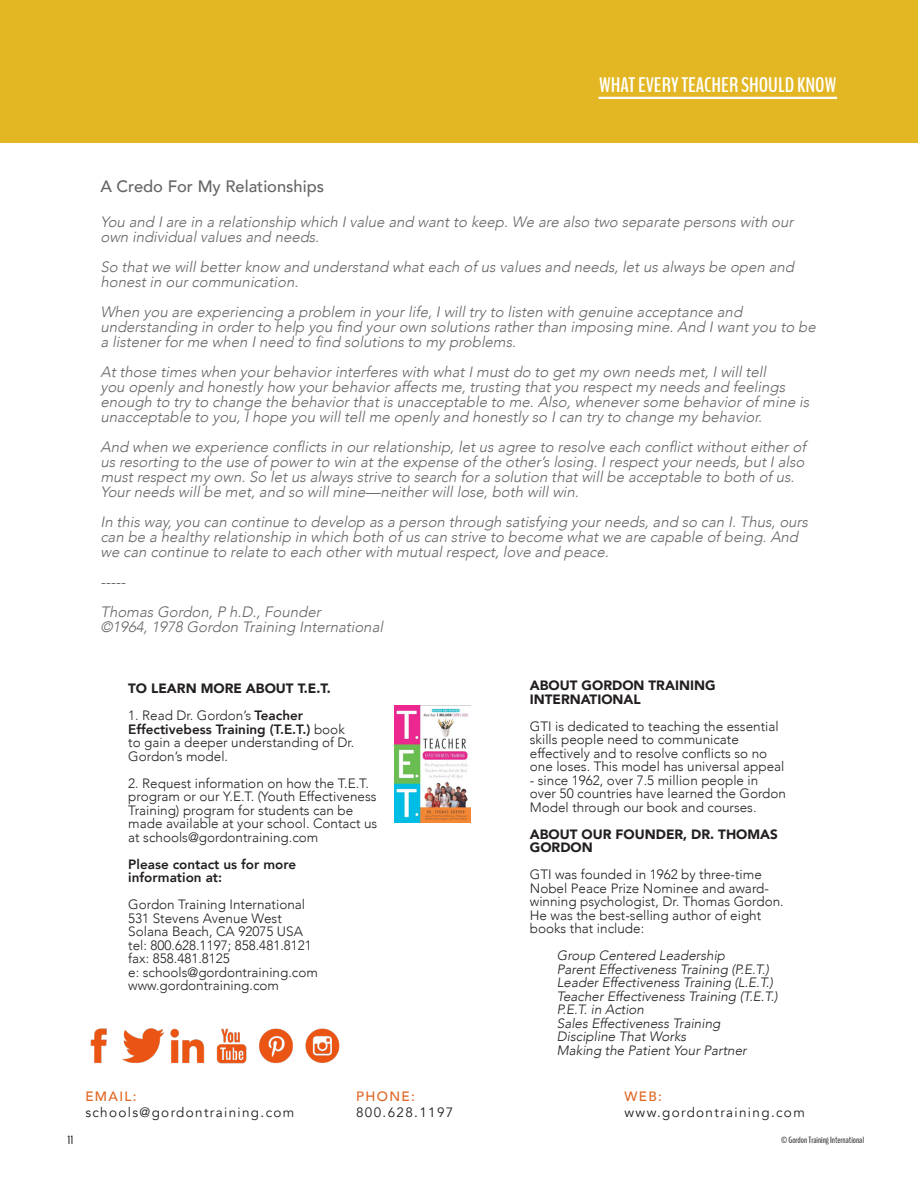
<style>
.page{position:relative;width:918px;height:1188px;background:#fff}
.page>*{position:absolute;margin:0;border:0;box-sizing:border-box;transform-origin:0 0}
.t1{font:700 21px "Bench Nine";color:#fff}
.t2{font:500 16.5px "Avenir";color:#656568}
.t3{font:italic 300 15px/15px "Avenir";color:#656568}
.t4{font:300 13.5px/13.5px "Avenir";color:#231f20}
.t5{font:italic 300 13.5px "Avenir";color:#231f20}
.t6{font:900 13.5px/13.5px "Avenir";color:#231f20}
.t7{font:13.5px "Avenir";letter-spacing:.1em;color:#231f20}
.t8{font:800 13.5px "Avenir";color:#231f20}
.t9{font:500 13.5px "Avenir";letter-spacing:.1em;color:#df6521}
.t10{font:12px "Bench Nine";color:#231f20}
.t11{font:9px "Bench Nine";color:#231f20}
.s1{font-weight:800}
</style>
<div class="page">
<div style="left:0;top:0;width:918px;height:142px;background:#e3b723"></div>
<hr style="left:598px;top:97px;width:239px;height:2px;background:#fff">
<img style="left:394px;top:705px;width:76px;height:118px">
<img style="left:90px;top:1028px;width:250px;height:36px">
<h1 class="t1" style="left:599px;top:71px;width:239px">WHAT EVERY TEACHER SHOULD KNOW</h1>
<p class="t2" style="left:100px;top:172px;width:225px">A Credo For My Relationships</p>
<p class="t3" style="left:100px;top:214px;width:698px">You and Iare in a relationship which Ivalue and wantto keep.We are also two separate persons with our own individualvalues and needs.</p>
<p class="t3" style="left:100px;top:259px;width:698px">So thatwe willbetterknow and understand whateach of us values and needs,letus always be open and honestin ourcommunication.</p>
<p class="t3" style="left:100px;top:304px;width:720px">When you are experiencing a problem in yourlife,Iwilltry to listen with genuine acceptance and understanding in orderto help you find yourown solutions ratherthan imposing mine.And Iwantyou to be a listenerforme when Ineed to find solutions to my problems.</p>
<p class="t3" style="left:100px;top:364px;width:713px">Atthose times when yourbehaviorinterferes with whatImustdo to getmy own needs met,Iwilltell<br>you openly and honestly how yourbehavioraffects me,trusting thatyou respectmy needs and feelings enough to try to change the behaviorthatis unacceptable to me.Also,wheneversome behaviorof mine is unacceptable to you,Ihope you willtellme openly and honestly so Ican try to change my behavior.</p>
<p class="t3" style="left:100px;top:439px;width:709px">And when we experience conflicts in ourrelationship,letus agree to resolve each conflictwithouteitherof us resorting to the use of powerto win atthe expense of the other’s losing.Irespectyourneeds,butIalso mustrespectmy own.So letus always strive to search fora solution thatwillbe acceptable to both of us.<br>Yourneeds willbe met,and so willmine—neitherwilllose,both willwin.</p>
<p class="t3" style="left:100px;top:514px;width:712px">In this way,you can continue to develop as a person through satisfying yourneeds,and so can I.Thus,ours can be a healthy relationship in which both of us can strive to become whatwe are capable of being.And we can continue to relate to each otherwith mutualrespect,love and peace.</p>
<p class="t3" style="left:100px;top:574px;width:30px">-----</p>
<p class="t3" style="left:100px;top:604px;width:225px">Thomas Gordon,P h.D.,Founder</p>
<p class="t3" style="left:100px;top:619px;width:287px">©1964,1978 Gordon Training International</p>
<p class="t6" style="left:128px;top:682px;width:204px">TO LEARN MORE ABOUT T.E.T.</p>
<p class="t4" style="left:128px;top:709px;width:228px">1. Read Dr. Gordon’s <span class="s1">Teacher<br>Effectivebess Training (T.E.T.)</span> book to gain a deeper understanding of Dr.<br>Gordon’s model.</p>
<p class="t4" style="left:128px;top:777px;width:251px">2. Request information on how the T.E.T. program or our Y.E.T. (Youth Effectiveness Training) program for students can be made available at your school. Contact us at schools@gordontraining.com</p>
<p class="t8" style="left:128px;top:854px;width:169px">Please contact us for more</p>
<p class="t8" style="left:128px;top:867px;width:95px">information at:</p>
<p class="t4" style="left:128px;top:898px;width:178px">Gordon Training International</p>
<p class="t4" style="left:128px;top:912px;width:155px">531 Stevens Avenue West</p>
<p class="t4" style="left:128px;top:925px;width:176px">Solana Beach, CA 92075 USA</p>
<p class="t4" style="left:128px;top:939px;width:185px">tel: 800.628.1197; 858.481.8121</p>
<p class="t4" style="left:128px;top:952px;width:103px">fax: 858.481.8125</p>
<p class="t4" style="left:128px;top:966px;width:191px">e: schools@gordontraining.com</p>
<p class="t4" style="left:128px;top:979px;width:152px">www.gordontraining.com</p>
<p class="t10" style="left:68px;top:1133px;width:7px">11</p>
<p class="t9" style="left:85px;top:1085px;width:53px">EMAIL:</p>
<p class="t7" style="left:85px;top:1105px;width:211px">schools@gordontraining.com</p>
<p class="t9" style="left:356px;top:1085px;width:60px">PHONE:</p>
<p class="t7" style="left:356px;top:1105px;width:99px">800.628.1197</p>
<p class="t6" style="left:530px;top:679px;width:187px">ABOUT GORDON TRAINING<br>INTERNATIONAL</p>
<p class="t4" style="left:530px;top:720px;width:256px">GTI is dedicated to teaching the essential skills people need to communicate effectively and to resolve conflicts so no one loses. This model has universal appeal</p>
<p class="t4" style="left:530px;top:774px;width:258px">- since 1962, over 7.5 million people in over 50 countries have learned the Gordon<br>Model through our book and courses.</p>
<p class="t6" style="left:530px;top:827px;width:250px">ABOUT OUR FOUNDER, DR. THOMAS<br>GORDON</p>
<p class="t4" style="left:530px;top:868px;width:255px">GTI was founded in 1962 by three-time Nobel Peace Prize Nominee and award&shy;winning psychologist, Dr. Thomas Gordon.<br>He was the best-selling author of eight books that include:</p>
<p class="t5" style="left:557px;top:948px;width:170px">Group Centered Leadership</p>
<p class="t5" style="left:557px;top:961px;width:214px">Parent Effectiveness Training (P.E.T.)</p>
<p class="t5" style="left:557px;top:975px;width:218px">Leader Effectiveness Training (L.E.T.)</p>
<p class="t5" style="left:557px;top:988px;width:222px">Teacher Effectiveness Training (T.E.T.)</p>
<p class="t5" style="left:557px;top:1002px;width:89px">P.E.T. in Action</p>
<p class="t5" style="left:557px;top:1015px;width:165px">Sales Effectiveness Training</p>
<p class="t5" style="left:557px;top:1029px;width:131px">Discipline That Works</p>
<p class="t5" style="left:557px;top:1042px;width:191px">Making the Patient Your Partner</p>
<p class="t9" style="left:625px;top:1085px;width:39px">WEB:</p>
<p class="t7" style="left:625px;top:1105px;width:182px">www.gordontraining.com</p>
<p class="t11" style="left:781px;top:1134px;width:84px">© Gordon Training International</p>
</div>
